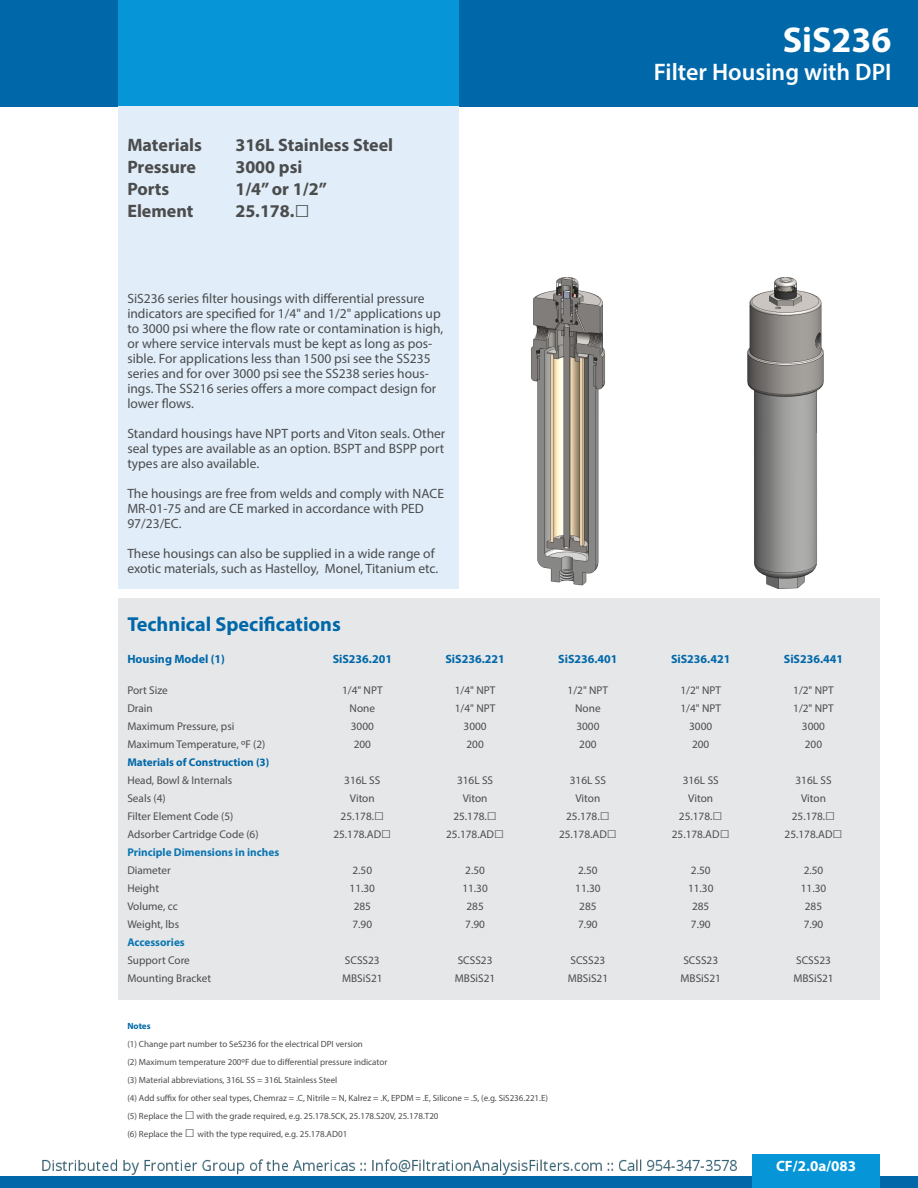
<style>
.page{position:relative;width:918px;height:1188px;background:#fff}
.page>*{position:absolute;margin:0;border:0;box-sizing:border-box;transform-origin:0 0}
.t1{font:700 36px "Myriad Pro";color:#fff}
.t2{font:600 24px "Myriad Pro";color:#fff}
.t3{font:700 20.25px "Myriad Pro";color:#0068a9}
.t4{font:700 18px "Myriad Pro";color:#4b4c4d}
.t5{font:700 15px "Myriad Pro";color:#fff}
.t6{font:13.5px/15px "Myriad Pro";color:#4b4c4d}
.t7{font:700 12px "Myriad Pro";color:#0068a9}
.t8{font:11.25px/18px "Myriad Pro";color:#4b4c4d;text-align:center}
.t9{font:700 11.25px "Myriad Pro";color:#0b76b3}
.t10{font:9px/18px "Myriad Pro";color:#4b4c4d}
.t11{font:700 9px "Myriad Pro";color:#0068a9}
.s1{font-family:"Trebuchet MS";font-size:25.5px}
.s2{font-size:12px}
.s3{font-weight:700;color:#0068a9}
.s4{font-size:9.75px}
.s5{font-family:"Trebuchet MS";font-weight:700;font-size:16.5px}
.s6{font-family:"Trebuchet MS";font-size:16.5px}
</style>
<div class="page">
<div style="left:0;top:0;width:918px;height:106px;background:#0068a9"></div>
<div style="left:119px;top:0;width:340px;height:106px;background:#0696d7"></div>
<div style="left:119px;top:106px;width:340px;height:482px;background:#e1edf8"></div>
<div style="left:0;top:1176px;width:918px;height:12px;background:#0068a9"></div>
<div style="left:752px;top:1154px;width:128px;height:34px;background:#0696d7"></div>
<div style="left:119px;top:599px;width:761px;height:401px;background:#e6e7e9"></div>
<img style="left:531px;top:277px;width:74px;height:309px">
<img style="left:747px;top:277px;width:77px;height:311px">
<img style="left:42px;top:1159px;width:695px;height:16px">
<h3 class="t4" style="left:127px;top:134px;width:76px">Materials</h3>
<h3 class="t4" style="left:235px;top:134px;width:159px">316L Stainless Steel</h3>
<h3 class="t4" style="left:127px;top:155px;width:70px">Pressure</h3>
<h3 class="t4" style="left:235px;top:155px;width:69px">3000 psi</h3>
<h3 class="t4" style="left:127px;top:177px;width:44px">Ports</h3>
<h3 class="t4" style="left:235px;top:177px;width:93px">1/4” or 1/2”</h3>
<h3 class="t4" style="left:127px;top:199px;width:68px">Element</h3>
<h3 class="t4" style="left:235px;top:199px;width:76px">25.178.<span class="s1">□</span></h3>
<p class="t6" style="left:127px;top:291px;width:318px">SiS236 series filter housings with differential pressure indicators are specified for 1/4" and 1/2" applications up to 3000 psi where the flow rate or contamination is high, or where service intervals must be kept as long as pos&shy;sible. For applications less than 1500 psi see the SS235 series and for over 3000 psi see the SS238 series hous&shy;ings. The SS216 series offers a more compact design for lower flows.</p>
<p class="t6" style="left:127px;top:426px;width:320px;text-align:justify">Standard housings have NPT ports and Viton seals. Other seal types are available as an option. BSPT and BSPP port types are also available.</p>
<p class="t6" style="left:127px;top:486px;width:318px">The housings are free from welds and comply with NACE<br>MR-01-75 and are CE marked in accordance with PED<br>97/23/EC.</p>
<p class="t6" style="left:127px;top:546px;width:313px">These housings can also be supplied in a wide range of exotic materials, such as Hastelloy, Monel, Titanium etc.</p>
<h3 class="t3" style="left:127px;top:611px;width:215px">Technical Specifications</h3>
<p class="t7" style="left:127px;top:651px;width:99px">Housing Model (1)</p>
<p class="t8" style="left:127px;top:681px;width:144px;text-align:left">Port Size<br>Drain<br>Maximum Pressure, psi<br>Maximum Temperature, <span class="s2">o</span>F (2)<br><span class="s3">Materials of Construction (3)</span></p>
<p class="t8" style="left:127px;top:771px;width:133px;text-align:left">Head, Bowl &amp; Internals<br>Seals (4)<br>Filter Element Code (5)<br>Adsorber Cartridge Code (6)</p>
<p class="t9" style="left:127px;top:845px;width:154px">Principle Dimensions in inches</p>
<p class="t8" style="left:127px;top:861px;width:53px;text-align:left">Diameter<br>Height<br>Volume, cc<br>Weight, lbs</p>
<p class="t9" style="left:127px;top:935px;width:59px">Accessories</p>
<p class="t8" style="left:127px;top:951px;width:85px;text-align:left">Support Core<br>Mounting Bracket</p>
<p class="t11" style="left:127px;top:1020px;width:25px">Notes</p>
<p class="t10" style="left:127px;top:1035px;width:422px">(1) Change part number to SeS236 for the electrical DPI version<br>(2) Maximum temperature 200<span class="s4">o</span>F due to differential pressure indicator<br>(3) Material abbreviations, 316L SS = 316L Stainless Steel<br>(4) Add suffix for other seal types, Chemraz = .C, Nitrile = N, Kalrez = .K, EPDM = .E, Silicone = .S, (e.g. SiS236.221.E) (5) Replace the <span class="s5">□</span> with the grade required, e.g. 25.178.5CK, 25.178.S20V, 25.178.T20<br>(6) Replace the <span class="s6">□</span> with the type required, e.g. 25.178.AD01</p>
<p class="t7" style="left:333px;top:651px;width:61px">SiS236.201</p>
<p class="t8" style="left:342px;top:681px;width:42px">1/4" NPT<br>None<br>3000<br>200</p>
<p class="t8" style="left:333px;top:771px;width:59px">316L SS<br>Viton<br>25.178.<span class="s5">□<br></span>25.178.AD<span class="s5">□</span></p>
<p class="t8" style="left:350px;top:861px;width:27px">2.50<br>11.30<br>285<br>7.90</p>
<p class="t8" style="left:342px;top:951px;width:42px;text-align:left">SCSS23<br>MBSiS21</p>
<p class="t7" style="left:445px;top:651px;width:61px">SiS236.221</p>
<p class="t8" style="left:455px;top:681px;width:42px">1/4" NPT<br>1/4" NPT<br>3000<br>200</p>
<p class="t8" style="left:446px;top:771px;width:59px">316L SS<br>Viton<br>25.178.<span class="s5">□<br></span>25.178.AD<span class="s5">□</span></p>
<p class="t8" style="left:462px;top:861px;width:27px">2.50<br>11.30<br>285<br>7.90</p>
<p class="t8" style="left:455px;top:951px;width:42px;text-align:left">SCSS23<br>MBSiS21</p>
<p class="t7" style="left:558px;top:651px;width:61px">SiS236.401</p>
<p class="t8" style="left:568px;top:681px;width:42px">1/2" NPT<br>None<br>3000<br>200</p>
<p class="t8" style="left:559px;top:771px;width:59px">316L SS<br>Viton<br>25.178.<span class="s5">□<br></span>25.178.AD<span class="s5">□</span></p>
<p class="t8" style="left:575px;top:861px;width:27px">2.50<br>11.30<br>285<br>7.90</p>
<p class="t8" style="left:568px;top:951px;width:42px;text-align:left">SCSS23<br>MBSiS21</p>
<h1 class="t1" style="left:783px;top:17px;width:110px">SiS236</h1>
<h2 class="t2" style="left:654px;top:57px;width:239px">Filter Housing with DPI</h2>
<p class="t7" style="left:671px;top:651px;width:61px">SiS236.421</p>
<p class="t8" style="left:680px;top:681px;width:42px">1/2" NPT<br>1/4" NPT<br>3000<br>200</p>
<p class="t8" style="left:672px;top:771px;width:59px">316L SS<br>Viton<br>25.178.<span class="s5">□<br></span>25.178.AD<span class="s5">□</span></p>
<p class="t8" style="left:688px;top:861px;width:27px">2.50<br>11.30<br>285<br>7.90</p>
<p class="t8" style="left:681px;top:951px;width:42px;text-align:left">SCSS23<br>MBSiS21</p>
<p class="t7" style="left:784px;top:651px;width:61px">SiS236.441</p>
<p class="t8" style="left:793px;top:681px;width:42px">1/2" NPT<br>1/2" NPT<br>3000<br>200</p>
<p class="t8" style="left:785px;top:771px;width:59px">316L SS<br>Viton<br>25.178.<span class="s5">□<br></span>25.178.AD<span class="s5">□</span></p>
<p class="t8" style="left:801px;top:861px;width:27px">2.50<br>11.30<br>285<br>7.90</p>
<p class="t8" style="left:793px;top:951px;width:42px;text-align:left">SCSS23<br>MBSiS21</p>
<p class="t5" style="left:776px;top:1157px;width:82px">CF/2.0a/083</p>
</div>
